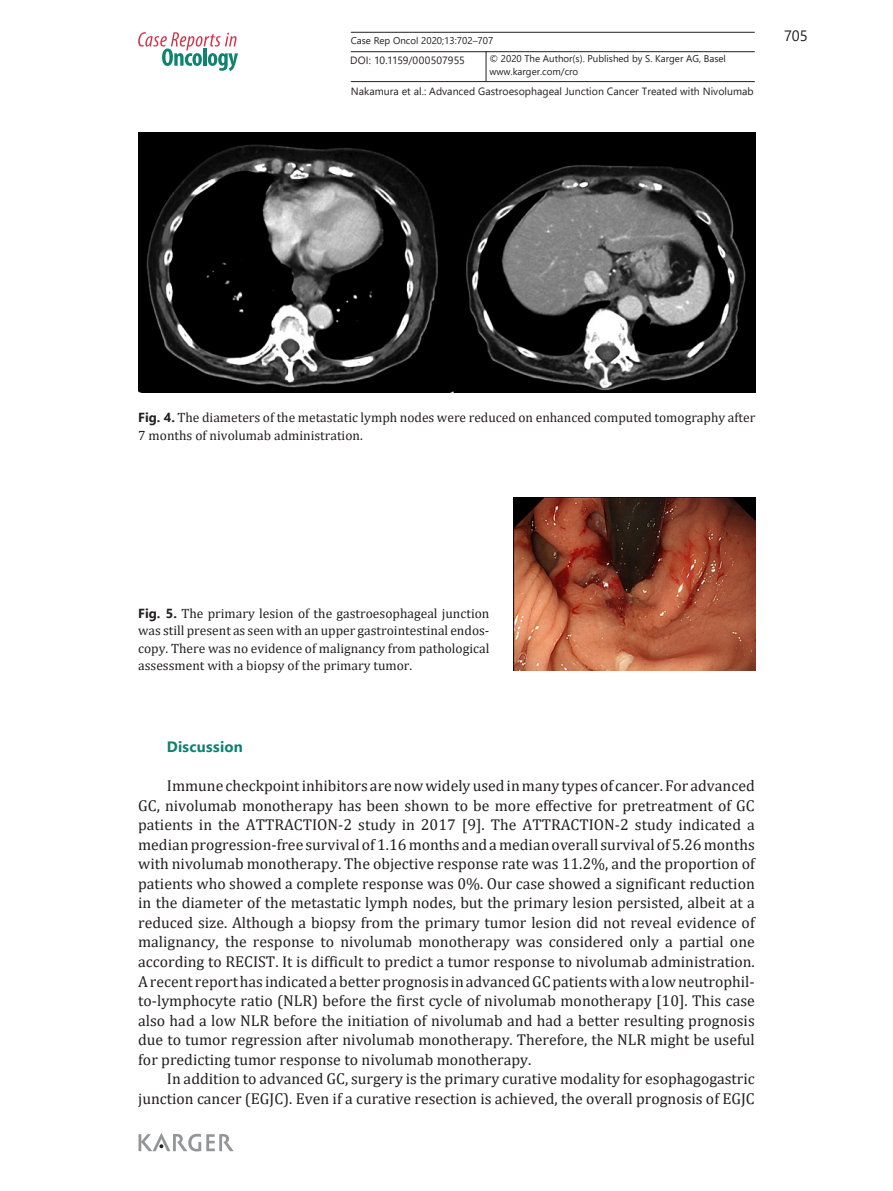
<style>
.page{position:relative;width:893px;height:1191px;background:#fff}
.page>*{position:absolute;margin:0;border:0;box-sizing:border-box;transform-origin:0 0}
.t1{font:15.75px/19.5px "Cambria";color:#231f20;text-align:justify}
.t2{font:700 15px "Segoe UI";letter-spacing:.015em;color:#0c8270}
.t3{font:15px "Segoe UI";color:#231f20}
.t4{font:13.5px/17.4px "Cambria";color:#231f20}
.t5{font:10.5px "Segoe UI";letter-spacing:.005em;color:#231f20}
.t6{font:9.75px "Segoe UI";color:#231f20}
.s1{font-family:"Segoe UI";font-weight:700;font-size:13.2px}
</style>
<div class="page">
<svg style="left:138px;top:32px;width:100px;height:39px"></svg>
<hr style="left:351px;top:51px;width:404px;height:1px;background:#231f20">
<hr style="left:351px;top:81px;width:404px;height:1px;background:#231f20">
<hr style="left:351px;top:32px;width:404px;height:1px;background:#231f20">
<svg style="left:139px;top:1133px;width:95px;height:18px"></svg>
<hr style="left:486px;top:51px;width:1px;height:30px;background:#231f20">
<img style="left:138px;top:133px;width:617px;height:259px">
<img style="left:514px;top:498px;width:242px;height:172px">
<p class="t6" style="left:351px;top:31px;width:144px">Case Rep Oncol 2020;13:702–707</p>
<p class="t5" style="left:350px;top:50px;width:116px">DOI: 10.1159/000507955</p>
<p class="t6" style="left:489px;top:50px;width:238px">© 2020 The Author(s). Published by S. Karger AG, Basel</p>
<p class="t6" style="left:489px;top:62px;width:90px">www.karger.com/cro</p>
<p class="t5" style="left:351px;top:81px;width:404px">Nakamura et al.: Advanced Gastroesophageal Junction Cancer Treated with Nivolumab</p>
<p class="t3" style="left:784px;top:22px;width:25px">705</p>
<p class="t4" style="left:138px;top:409px;width:619px"><span class="s1">Fig. 4.</span> The diameters of the metastatic lymph nodes were reduced on enhanced computed tomography after<br>7 months of nivolumab administration.</p>
<p class="t4" style="left:138px;top:604px;width:353px;text-align:justify"><span class="s1">Fig. 5.</span> The primary lesion of the gastroesophageal junction was still present as seen with an upper gastrointestinal endos&shy;copy. There was no evidence of malignancy from pathological assessment with a biopsy of the primary tumor.</p>
<p class="t2" style="left:167px;top:732px;width:77px">Discussion</p>
<p class="t1" style="left:138px;top:776px;width:618px;text-indent:29px">Immune checkpoint inhibitors are now widely used in many types of cancer. For advanced GC, nivolumab monotherapy has been shown to be more effective for pretreatment of GC patients in the ATTRACTION-2 study in 2017 [9]. The ATTRACTION-2 study indicated a median progression-free survival of 1.16 months and a median overall survival of 5.26 months with nivolumab monotherapy. The objective response rate was 11.2%, and the proportion of patients who showed a complete response was 0%. Our case showed a significant reduction in the diameter of the metastatic lymph nodes, but the primary lesion persisted, albeit at a reduced size. Although a biopsy from the primary tumor lesion did not reveal evidence of malignancy, the response to nivolumab monotherapy was considered only a partial one according to RECIST. It is difficult to predict a tumor response to nivolumab administration.<br>A recent report has indicated a better prognosis in advanced GC patients with a low neutrophil&shy;to-lymphocyte ratio (NLR) before the first cycle of nivolumab monotherapy [10]. This case also had a low NLR before the initiation of nivolumab and had a better resulting prognosis due to tumor regression after nivolumab monotherapy. Therefore, the NLR might be useful for predicting tumor response to nivolumab monotherapy.</p>
<p class="t1" style="left:138px;top:1069px;width:618px;text-align:right">In addition to advanced GC, surgery is the primary curative modality for esophagogastric junction cancer (EGJC). Even if a curative resection is achieved, the overall prognosis of EGJC</p>
</div>
